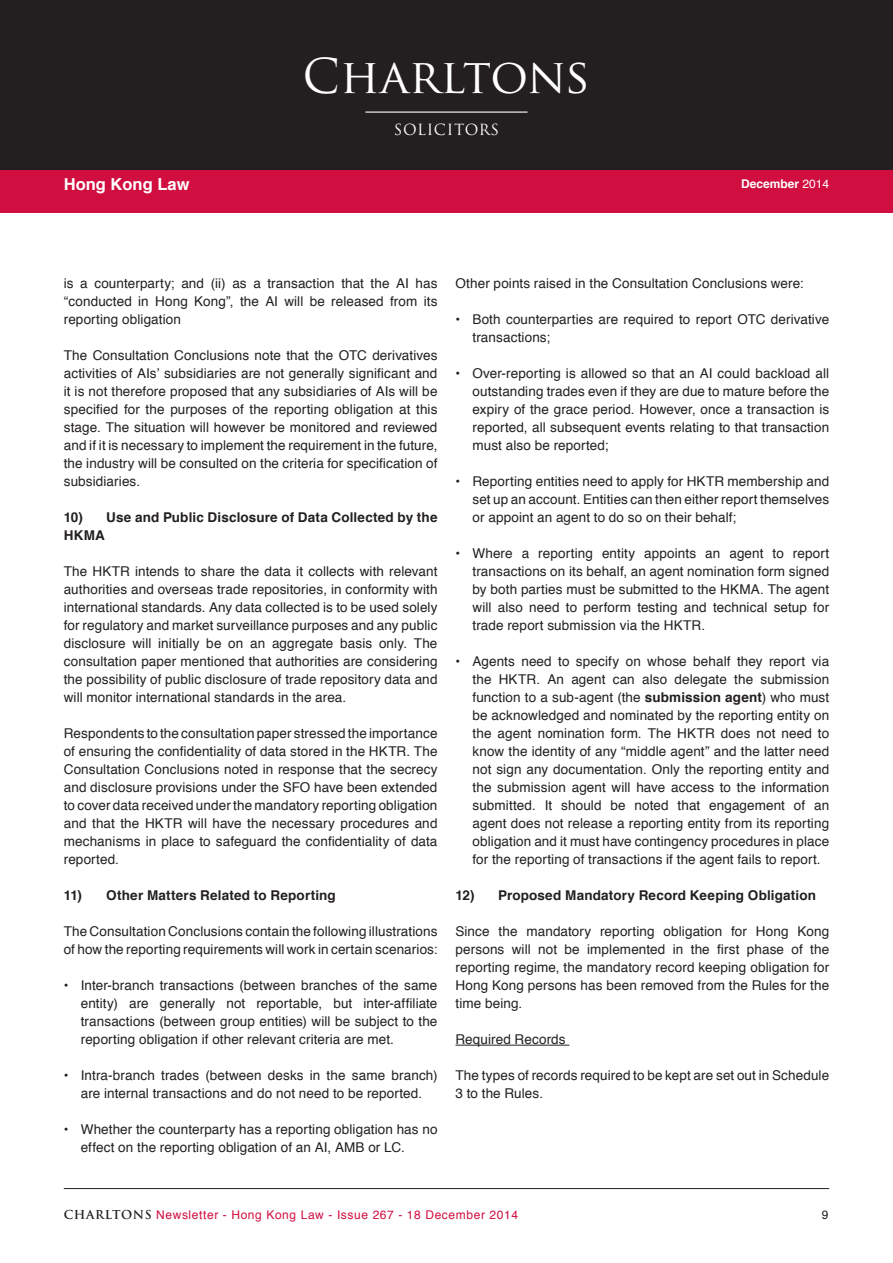
<style>
.page{position:relative;width:893px;height:1263px;background:#fff}
.page>*{position:absolute;margin:0;border:0;box-sizing:border-box;transform-origin:0 0}
.t1{font:46.8px "Trajan Pro";color:#fff}
.t2{font:700 16.5px "Helvetica";color:#fff}
.t3{font:15px "Trajan Pro";letter-spacing:.04em;color:#fff}
.body_text{font:13.5px/18px "Helvetica";letter-spacing:.01em;color:#231f20;text-align:justify}
.body_text_i_heading{font:700 13.5px/18px "Helvetica";letter-spacing:.01em;color:#231f20}
.underline{font:13.5px "Helvetica";letter-spacing:.01em;color:#231f20}
.t4{font:12px "Helvetica";letter-spacing:.05em;color:#d10e40}
.t5{font:700 12px "Helvetica";color:#fff}
.t6{font:12px "Helvetica";color:#231f20}
.s1{font-weight:400}
.s2{font-weight:700}
.s3{font-family:"Trajan Pro";font-weight:700;color:#231f20}
</style>
<div class="page">
<div style="left:0;top:194px;width:893px;height:19px;background:#d10e40"></div>
<hr style="left:64px;top:1188px;width:765px;height:1px;background:#231f20">
<div style="left:0;top:0;width:893px;height:170px;background:#231f20"></div>
<div style="left:0;top:170px;width:893px;height:32px;background:#d10e40"></div>
<hr style="left:365px;top:112px;width:162px;height:1px;background:#fff">
<hr style="left:455px;top:1045px;width:114px;height:1px;background:#231f20">
<p class="t2" style="left:64px;top:171px;width:127px">Hong Kong Law</p>
<h1 class="t1" style="left:303px;top:47px;width:289px">Charltons</h1>
<p class="t3" style="left:394px;top:120px;width:107px">SOLICITORS</p>
<p class="t5" style="left:741px;top:174px;width:90px">December <span class="s1">2014</span></p>
<p class="body_text" style="left:64px;top:275px;width:375px">is a counterparty; and (ii) as a transaction that the AI has “conducted in Hong Kong”, the AI will be released from its reporting obligation</p>
<p class="body_text" style="left:64px;top:347px;width:375px">The Consultation Conclusions note that the OTC derivatives activities of AIs’ subsidiaries are not generally significant and it is not therefore proposed that any subsidiaries of AIs will be specified for the purposes of the reporting obligation at this stage. The situation will however be monitored and reviewed and if it is necessary to implement the requirement in the future, the industry will be consulted on the criteria for specification of subsidiaries.</p>
<p class="body_text_i_heading" style="left:64px;top:508px;width:375px">10) Use and Public Disclosure of Data Collected by the<br>HKMA</p>
<p class="body_text" style="left:64px;top:563px;width:375px">The HKTR intends to share the data it collects with relevant authorities and overseas trade repositories, in conformity with international standards. Any data collected is to be used solely for regulatory and market surveillance purposes and any public disclosure will initially be on an aggregate basis only. The consultation paper mentioned that authorities are considering the possibility of public disclosure of trade repository data and will monitor international standards in the area.</p>
<p class="body_text" style="left:64px;top:725px;width:375px">Respondents to the consultation paper stressed the importance of ensuring the confidentiality of data stored in the HKTR. The Consultation Conclusions noted in response that the secrecy and disclosure provisions under the SFO have been extended to cover data received under the mandatory reporting obligation and that the HKTR will have the necessary procedures and mechanisms in place to safeguard the confidentiality of data reported.</p>
<p class="body_text_i_heading" style="left:64px;top:886px;width:274px">11) Other Matters Related to Reporting</p>
<p class="body_text" style="left:64px;top:923px;width:375px">The Consultation Conclusions contain the following illustrations of how the reporting requirements will work in certain scenarios:</p>
<p class="body_text" style="left:81px;top:977px;width:358px;text-indent:-17px"><span class="s2">•</span> Inter-branch transactions (between branches of the same entity) are generally not reportable, but inter-affiliate transactions (between group entities) will be subject to the reporting obligation if other relevant criteria are met.</p>
<p class="body_text" style="left:64px;top:1067px;width:375px;text-align:center"><span class="s2">•</span> Intra-branch trades (between desks in the same branch) are internal transactions and do not need to be reported.</p>
<p class="body_text" style="left:81px;top:1121px;width:358px;text-indent:-17px"><span class="s2">•</span> Whether the counterparty has a reporting obligation has no effect on the reporting obligation of an AI, AMB or LC.</p>
<p class="body_text" style="left:455px;top:275px;width:349px">Other points raised in the Consultation Conclusions were:</p>
<p class="body_text" style="left:472px;top:311px;width:358px;text-indent:-17px"><span class="s2">•</span> Both counterparties are required to report OTC derivative transactions;</p>
<p class="body_text" style="left:472px;top:365px;width:358px;text-indent:-17px"><span class="s2">•</span> Over-reporting is allowed so that an AI could backload all outstanding trades even if they are due to mature before the expiry of the grace period. However, once a transaction is reported, all subsequent events relating to that transaction must also be reported;</p>
<p class="body_text" style="left:472px;top:473px;width:358px;text-indent:-17px"><span class="s2">•</span> Reporting entities need to apply for HKTR membership and set up an account. Entities can then either report themselves or appoint an agent to do so on their behalf;</p>
<p class="body_text" style="left:472px;top:545px;width:358px;text-indent:-17px"><span class="s2">•</span> Where a reporting entity appoints an agent to report transactions on its behalf, an agent nomination form signed by both parties must be submitted to the HKMA. The agent will also need to perform testing and technical setup for trade report submission via the HKTR.</p>
<p class="body_text" style="left:472px;top:653px;width:358px;text-indent:-17px"><span class="s2">•</span> Agents need to specify on whose behalf they report via the HKTR. An agent can also delegate the submission function to a sub-agent (the <span class="s2">submission agent</span>) who must be acknowledged and nominated by the reporting entity on the agent nomination form. The HKTR does not need to know the identity of any “middle agent” and the latter need not sign any documentation. Only the reporting entity and the submission agent will have access to the information submitted. It should be noted that engagement of an agent does not release a reporting entity from its reporting obligation and it must have contingency procedures in place for the reporting of transactions if the agent fails to report.</p>
<p class="body_text_i_heading" style="left:455px;top:886px;width:362px">12) Proposed Mandatory Record Keeping Obligation</p>
<p class="body_text" style="left:455px;top:923px;width:375px">Since the mandatory reporting obligation for Hong Kong persons will not be implemented in the first phase of the reporting regime, the mandatory record keeping obligation for Hong Kong persons has been removed from the Rules for the time being.</p>
<p class="underline" style="left:455px;top:1029px;width:112px">Required Records</p>
<p class="body_text" style="left:455px;top:1067px;width:375px">The types of records required to be kept are set out in Schedule<br>3 to the Rules.</p>
<p class="t4" style="left:64px;top:1206px;width:456px"><span class="s3">CHARLTONS</span> Newsletter - Hong Kong Law - Issue 267 - 18 December 2014</p>
<p class="t6" style="left:822px;top:1206px;width:8px">9</p>
</div>
